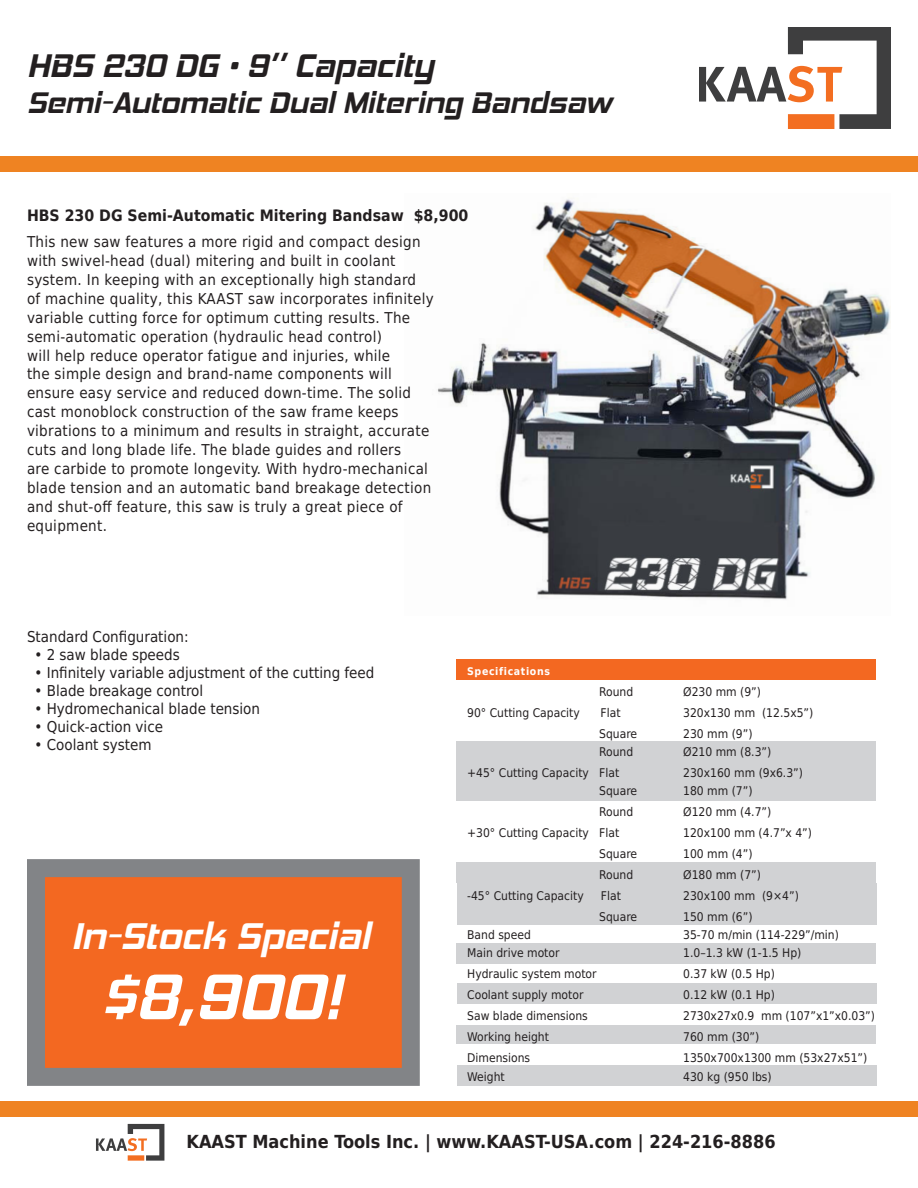
<style>
.page{position:relative;width:918px;height:1188px;background:#fff}
.page>*{position:absolute;margin:0;border:0;box-sizing:border-box;transform-origin:0 0}
.t1{font:italic 700 66px "Hemi Head Rg";color:#fff}
.t2{font:italic 700 37.5px "Hemi Head Rg";color:#fff}
.t3{font:italic 700 33px "Hemi Head Rg";color:#231f20}
.t4{font:italic 700 30px "Hemi Head Rg";color:#231f20}
.t5{font:700 18px "DejaVu Sans Condensed";color:#231f20}
.t6{font:700 15.75px "DejaVu Sans Condensed";color:#231f20}
.t7{font:15px/18.9px "DejaVu Sans Condensed";letter-spacing:.02em;color:#231f20}
.t8{font:15px "DejaVu Sans Condensed";color:#231f20}
.t9{font:12px "DejaVu Sans Condensed";color:#231f20}
.t10{font:700 10.5px "DejaVu Sans Condensed";letter-spacing:.06em;color:#fff}
</style>
<div class="page">
<img style="left:437px;top:199px;width:454px;height:401px">
<svg style="left:699px;top:27px;width:192px;height:102px"></svg>
<div style="left:0;top:156px;width:918px;height:16px;background:#ef8322"></div>
<div style="left:0;top:1102px;width:918px;height:15px;background:#ef8322"></div>
<svg style="left:96px;top:1124px;width:68px;height:37px"></svg>
<div style="left:457px;top:1065px;width:419px;height:21px;background:#d1d2d4"></div>
<div style="left:457px;top:883px;width:419px;height:21px;background:#d1d2d4"></div>
<div style="left:457px;top:904px;width:419px;height:20px;background:#d1d2d4"></div>
<div style="left:457px;top:780px;width:419px;height:21px;background:#d1d2d4"></div>
<div style="left:457px;top:943px;width:419px;height:21px;background:#d1d2d4"></div>
<div style="left:457px;top:862px;width:419px;height:21px;background:#d1d2d4"></div>
<div style="left:457px;top:741px;width:419px;height:18px;background:#d1d2d4"></div>
<div style="left:457px;top:659px;width:419px;height:21px;background:#f36821"></div>
<div style="left:457px;top:983px;width:419px;height:21px;background:#d1d2d4"></div>
<div style="left:457px;top:1025px;width:419px;height:19px;background:#d1d2d4"></div>
<div style="left:457px;top:759px;width:419px;height:21px;background:#d1d2d4"></div>
<div style="left:27px;top:859px;width:393px;height:227px;background:#f36821;border:18px solid #828487"></div>
<p class="t3" style="left:27px;top:46px;width:408px">HBS 230 DG • 9” Capacity</p>
<p class="t4" style="left:27px;top:85px;width:586px">Semi-Automatic Dual Mitering Bandsaw</p>
<p class="t6" style="left:27px;top:202px;width:443px">HBS 230 DG Semi-Automatic Mitering Bandsaw $8,900</p>
<p class="t7" style="left:27px;top:232px;width:408px">This new saw features a more rigid and compact design with swivel-head (dual) mitering and built in coolant system. In keeping with an exceptionally high standard<br>of machine quality, this KAAST saw incorporates infinitely variable cutting force for optimum cutting results. The semi-automatic operation (hydraulic head control)<br>will help reduce operator fatigue and injuries, while<br>the simple design and brand-name components will ensure easy service and reduced down-time. The solid cast monoblock construction of the saw frame keeps vibrations to a minimum and results in straight, accurate cuts and long blade life. The blade guides and rollers<br>are carbide to promote longevity. With hydro-mechanical blade tension and an automatic band breakage detection and shut-off feature, this saw is truly a great piece of equipment.</p>
<p class="t8" style="left:27px;top:625px;width:163px">Standard Configuration:</p>
<p class="t8" style="left:34px;top:643px;width:147px">• 2 saw blade speeds</p>
<p class="t8" style="left:34px;top:661px;width:341px">• Infinitely variable adjustment of the cutting feed</p>
<p class="t8" style="left:34px;top:679px;width:170px">• Blade breakage control</p>
<p class="t8" style="left:34px;top:697px;width:227px">• Hydromechanical blade tension</p>
<p class="t8" style="left:34px;top:715px;width:130px">• Quick-action vice</p>
<p class="t8" style="left:34px;top:733px;width:119px">• Coolant system</p>
<p class="t2" style="left:72px;top:913px;width:300px">In-Stock Special</p>
<p class="t1" style="left:100px;top:957px;width:242px">$8,900!</p>
<p class="t10" style="left:467px;top:662px;width:84px">Specifications</p>
<p class="t9" style="left:599px;top:682px;width:36px">Round</p>
<p class="t9" style="left:683px;top:682px;width:79px">Ø230 mm (9”)</p>
<p class="t9" style="left:467px;top:703px;width:114px">90° Cutting Capacity</p>
<p class="t9" style="left:601px;top:703px;width:22px">Flat</p>
<p class="t9" style="left:683px;top:703px;width:132px">320x130 mm (12.5x5”)</p>
<p class="t9" style="left:599px;top:724px;width:39px">Square</p>
<p class="t9" style="left:683px;top:724px;width:71px">230 mm (9”)</p>
<p class="t9" style="left:599px;top:742px;width:36px">Round</p>
<p class="t9" style="left:683px;top:742px;width:90px">Ø210 mm (8.3”)</p>
<p class="t9" style="left:467px;top:763px;width:154px">+45° Cutting Capacity Flat</p>
<p class="t9" style="left:683px;top:763px;width:121px">230x160 mm (9x6.3”)</p>
<p class="t9" style="left:599px;top:781px;width:39px">Square</p>
<p class="t9" style="left:683px;top:781px;width:71px">180 mm (7”)</p>
<p class="t9" style="left:599px;top:802px;width:36px">Round</p>
<p class="t9" style="left:683px;top:802px;width:90px">Ø120 mm (4.7”)</p>
<p class="t9" style="left:467px;top:823px;width:154px">+30° Cutting Capacity Flat</p>
<p class="t9" style="left:683px;top:823px;width:130px">120x100 mm (4.7”x 4”)</p>
<p class="t9" style="left:599px;top:844px;width:39px">Square</p>
<p class="t9" style="left:683px;top:844px;width:71px">100 mm (4”)</p>
<p class="t9" style="left:599px;top:865px;width:36px">Round</p>
<p class="t9" style="left:683px;top:865px;width:79px">Ø180 mm (7”)</p>
<p class="t9" style="left:467px;top:886px;width:118px">-45° Cutting Capacity</p>
<p class="t9" style="left:601px;top:886px;width:22px">Flat</p>
<p class="t9" style="left:683px;top:886px;width:117px">230x100 mm (9×4”)</p>
<p class="t9" style="left:599px;top:907px;width:39px">Square</p>
<p class="t9" style="left:683px;top:907px;width:71px">150 mm (6”)</p>
<p class="t9" style="left:467px;top:925px;width:65px">Band speed</p>
<p class="t9" style="left:683px;top:925px;width:157px">35-70 m/min (114-229”/min)</p>
<p class="t9" style="left:467px;top:943px;width:94px">Main drive motor</p>
<p class="t9" style="left:683px;top:943px;width:120px">1.0–1.3 kW (1-1.5 Hp)</p>
<p class="t9" style="left:467px;top:964px;width:131px">Hydraulic system motor</p>
<p class="t9" style="left:683px;top:964px;width:93px">0.37 kW (0.5 Hp)</p>
<p class="t9" style="left:467px;top:985px;width:118px">Coolant supply motor</p>
<p class="t9" style="left:683px;top:985px;width:93px">0.12 kW (0.1 Hp)</p>
<p class="t9" style="left:467px;top:1006px;width:122px">Saw blade dimensions</p>
<p class="t9" style="left:683px;top:1006px;width:193px">2730x27x0.9 mm (107”x1”x0.03”)</p>
<p class="t9" style="left:467px;top:1027px;width:83px">Working height</p>
<p class="t9" style="left:683px;top:1027px;width:78px">760 mm (30”)</p>
<p class="t9" style="left:467px;top:1048px;width:65px">Dimensions</p>
<p class="t9" style="left:683px;top:1048px;width:186px">1350x700x1300 mm (53x27x51”)</p>
<p class="t9" style="left:467px;top:1067px;width:39px">Weight</p>
<p class="t9" style="left:683px;top:1067px;width:90px">430 kg (950 lbs)</p>
<p class="t5" style="left:187px;top:1127px;width:591px">KAAST Machine Tools Inc. | www.KAAST-USA.com | 224-216-8886</p>
</div>
